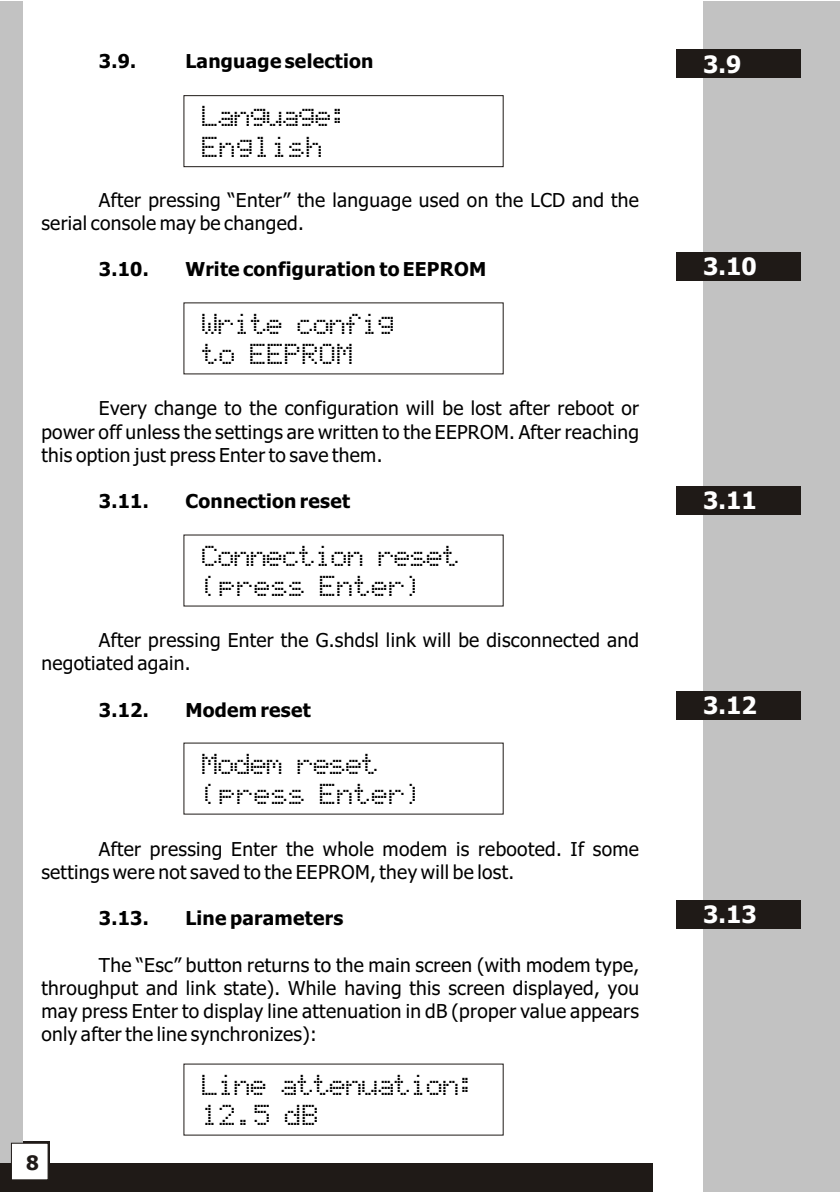
<style>
.page{position:relative;width:840px;height:1192px;background:#fff}
.page>*{position:absolute;margin:0;border:0;box-sizing:border-box;transform-origin:0 0}
.t1{font:24px/30.2px "LCD Display Grid";color:#000}
.t2{font:24px/30.2px "LCD Display Grid";letter-spacing:.025em;color:#000}
.t3{font:700 24px "Tahoma";color:#fff}
.t4{font:700 20px "Tahoma";color:#1f1a17}
.t5{font:19.2px/23.2px "Tahoma";letter-spacing:.015em;color:#000}
.t6{font:700 19.2px "Tahoma";letter-spacing:.015em;color:#000}
</style>
<div class="page">
<div style="left:4px;top:1141px;width:46px;height:47px;background:#1f1a17"></div>
<div style="left:703px;top:1px;width:137px;height:1191px;background:#c2c2c2"></div>
<div style="left:0;top:1px;width:23px;height:1191px;background:#c2c2c2"></div>
<div style="left:0;top:1164px;width:653px;height:28px;background:#1f1a17"></div>
<div style="left:11px;top:1143px;width:37px;height:37px;background:#fff;border:1px solid #1f1a17"></div>
<div style="left:676px;top:253px;width:124px;height:28px;background:#1f1a17"></div>
<div style="left:676px;top:50px;width:124px;height:28px;background:#1f1a17"></div>
<div style="left:676px;top:486px;width:124px;height:28px;background:#1f1a17"></div>
<div style="left:184px;top:95px;width:319px;height:72px;border:1px solid #1f1a17"></div>
<div style="left:676px;top:692px;width:124px;height:28px;background:#1f1a17"></div>
<div style="left:676px;top:900px;width:124px;height:28px;background:#1f1a17"></div>
<p class="t6" style="left:99px;top:53px;width:39px">3.9.</p>
<p class="t6" style="left:185px;top:53px;width:190px">Language selection</p>
<p class="t1" style="left:203px;top:103px;width:147px">Language:<br>English</p>
<p class="t5" style="left:41px;top:190px;width:599px;text-indent:58px">After pressing “Enter” the language used on the LCD and the serial console may be changed.</p>
<p class="t6" style="left:99px;top:262px;width:51px">3.10.</p>
<p class="t6" style="left:185px;top:262px;width:302px">Write configuration to EEPROM</p>
<p class="t1" style="left:203px;top:310px;width:194px">Write config to EEPROM</p>
<p class="t5" style="left:41px;top:398px;width:599px;text-align:justify;text-indent:58px">Every change to the configuration will be lost after reboot or power off unless the settings are written to the EEPROM. After reaching this option just press Enter to save them.</p>
<p class="t6" style="left:99px;top:493px;width:51px">3.11.</p>
<p class="t6" style="left:185px;top:493px;width:166px">Connection reset</p>
<p class="t1" style="left:203px;top:542px;width:258px">Connection reset (press Enter)</p>
<p class="t5" style="left:41px;top:630px;width:599px;text-indent:58px">After pressing Enter the G.shdsl link will be disconnected and negotiated again.</p>
<p class="t6" style="left:99px;top:702px;width:51px">3.12.</p>
<p class="t6" style="left:185px;top:702px;width:127px">Modem reset</p>
<p class="t2" style="left:203px;top:750px;width:222px">Modem reset (press Enter)</p>
<p class="t5" style="left:41px;top:839px;width:599px;text-indent:58px">After pressing Enter the whole modem is rebooted. If some settings were not saved to the EEPROM, they will be lost.</p>
<p class="t6" style="left:99px;top:911px;width:51px">3.13.</p>
<p class="t6" style="left:185px;top:911px;width:159px">Line parameters</p>
<p class="t5" style="left:41px;top:955px;width:599px;text-align:justify;text-indent:58px">The “Esc” button returns to the main screen (with modem type, throughput and link state). While having this screen displayed, you may press Enter to display line attenuation in dB (proper value appears only after the line synchronizes):</p>
<p class="t4" style="left:26px;top:1155px;width:14px">8</p>
<p class="t1" style="left:203px;top:1071px;width:275px">Line attenuation:<br>12.5 dB</p>
<p class="t3" style="left:703px;top:54px;width:40px">3.9</p>
<p class="t3" style="left:703px;top:257px;width:55px">3.10</p>
<p class="t3" style="left:703px;top:491px;width:55px">3.11</p>
<p class="t3" style="left:703px;top:696px;width:55px">3.12</p>
<p class="t3" style="left:703px;top:905px;width:55px">3.13</p>
</div>
